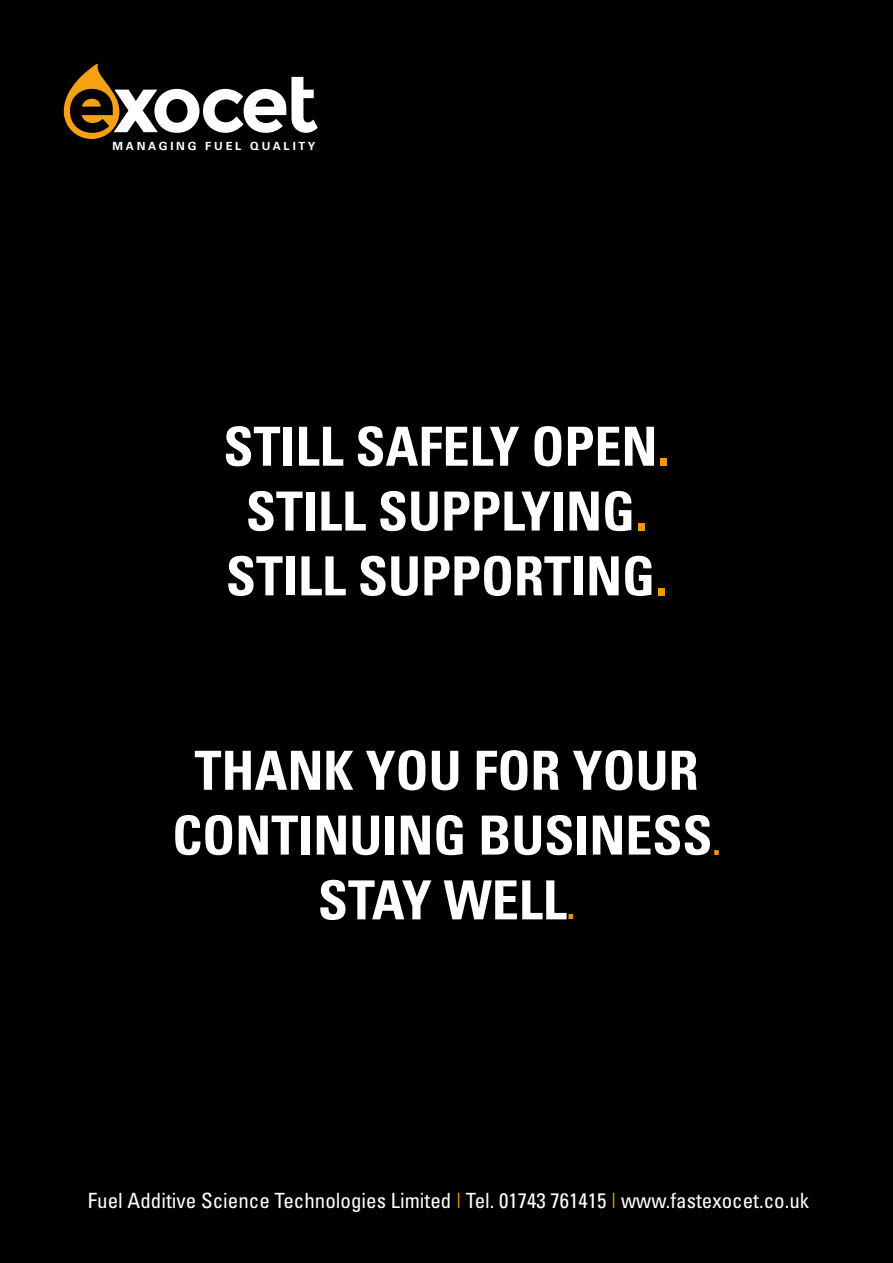
<style>
.page{position:relative;width:893px;height:1263px;background:#000}
.page>*{position:absolute;margin:0;border:0;box-sizing:border-box;transform-origin:0 0}
.t1{font:700 condensed 54px/64.8px "Univers";color:#fff;text-align:center}
.t2{font:condensed 21px "Univers";color:#fff}
.t3{font:700 11.25px "Univers LT Std";letter-spacing:.245em;color:#fff}
.s1{color:#f49600}
.s2{font-size:37.5px;color:#f49600}
</style>
<div class="page">
<svg style="left:64px;top:64px;width:254px;height:75px"></svg>
<p class="t3" style="left:112px;top:139px;width:205px">MANAGING FUEL QUALITY</p>
<p class="t1" style="left:223px;top:413px;width:447px">STILL SAFELY OPEN<span class="s1">.<br></span>STILL SUPPLYING<span class="s1">.<br></span>STILL SUPPORTING<span class="s1">.</span></p>
<p class="t1" style="left:172px;top:737px;width:550px">THANK YOU FOR YOUR<br>CONTINUING BUSINESS<span class="s2">.<br></span>STAY WELL<span class="s2">.</span></p>
<p class="t2" style="left:88px;top:1187px;width:723px">Fuel Additive Science Technologies Limited <span class="s1">|</span> Tel. 01743 761415 <span class="s1">|</span> www.fastexocet.co.uk</p>
</div>
